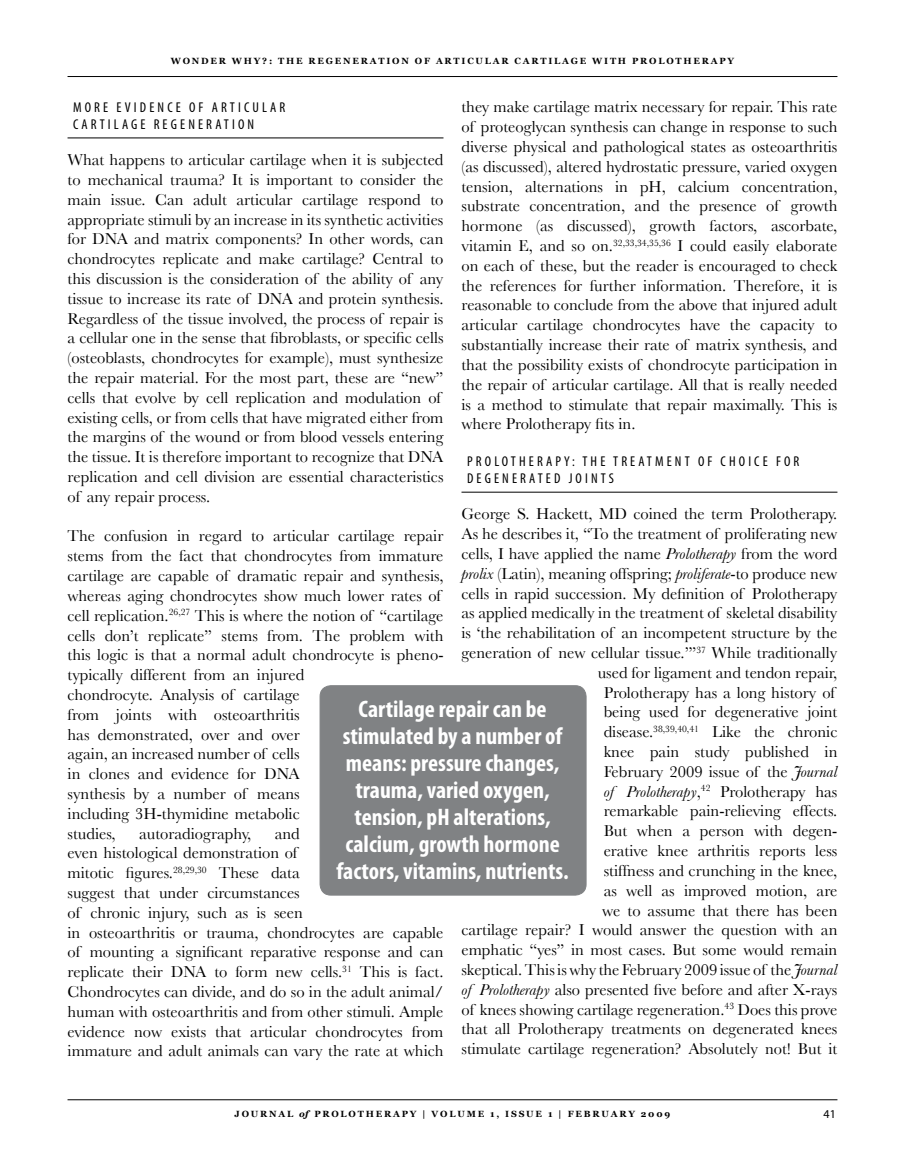
<style>
.page{position:relative;width:905px;height:1175px;background:#fff}
.page>*{position:absolute;margin:0;border:0;box-sizing:border-box;transform-origin:0 0}
.t1{font:700 condensed 24px/27px "Myriad Pro";color:#fff;text-align:center}
.t2{font:16.5px/19.8px "Baskerville";color:#000}
.t3{font:condensed 14.25px/17.1px "Myriad Pro";letter-spacing:.22em;color:#000}
.t4{font:12px "Myriad Pro";color:#000}
.t5{font:700 9px "Georgia";letter-spacing:.2em;color:#000}
.s1{font-style:italic}
</style>
<div class="page">
<hr style="left:68px;top:76px;width:769px;height:1px;background:#000">
<hr style="left:68px;top:1099px;width:769px;height:1px;background:#000">
<hr style="left:68px;top:138px;width:375px;height:1px;background:#000">
<hr style="left:461px;top:492px;width:376px;height:1px;background:#000">
<div style="left:320px;top:685px;width:266px;height:210px;background:#808284;border-radius:11px"></div>
<div style="left:320px;top:685px;width:266px;height:210px;border:1px solid #808284;border-radius:11px"></div>
<p class="t5" style="left:171px;top:56px;width:565px">WONDER WHY?: THE REGENERATION OF ARTICULAR CARTILAGE WITH PROLOTHERAPY</p>
<p class="t2" style="left:461px;top:97px;width:377px;text-align:justify">they make cartilage matrix necessary for repair. This rate of proteoglycan synthesis can change in response to such diverse physical and pathological states as osteoarthritis (as discussed), altered hydrostatic pressure, varied oxygen tension, alternations in pH, calcium concentration, substrate concentration, and the presence of growth hormone (as discussed), growth factors, ascorbate, vitamin E, and so on.<sup>32,33,34,35,36</sup> I could easily elaborate on each of these, but the reader is encouraged to check the references for further information. Therefore, it is reasonable to conclude from the above that injured adult articular cartilage chondrocytes have the capacity to substantially increase their rate of matrix synthesis, and that the possibility exists of chondrocyte participation in the repair of articular cartilage. All that is really needed is a method to stimulate that repair maximally. This is where Prolotherapy fits in.</p>
<p class="t3" style="left:467px;top:453px;width:18px">PROLO</p>
<p class="t3" style="left:511px;top:453px;width:36px">TH ERAPY</p>
<p class="t3" style="left:572px;top:453px;width:166px">: TH E TR EATMENT OF CHOIC</p>
<p class="t3" style="left:762px;top:453px;width:30px">E FOR</p>
<p class="t3" style="left:467px;top:470px;width:148px">DEGENERA TED JOI NTS</p>
<p class="t2" style="left:461px;top:504px;width:377px;text-align:right">George S. Hackett, MD coined the term Prolotherapy.<br>As he describes it, “To the treatment of proliferating new cells, I have applied the name <span class="s1">Prolotherapy</span> from the word <span class="s1">prolix</span> (Latin), meaning offspring; <span class="s1">proliferate</span>-to produce new cells in rapid succession. My definition of Prolotherapy as applied medically in the treatment of skeletal disability is ‘the rehabilitation of an incompetent structure by the generation of new cellular tissue.’”<sup>37</sup> While traditionally used for ligament and tendon repair,<br>Prolotherapy has a long history of<br>being used for degenerative joint<br>disease.<sup>38,39,40,41</sup> Like the chronic<br>knee pain study published in<br>February 2009 issue of the <span class="s1">Journal<br>of Prolotherapy</span>,<sup>42</sup> Prolotherapy has<br>remarkable pain-relieving effects.<br>But when a person with degen-<br>erative knee arthritis reports less<br>stiffness and crunching in the knee,<br>as well as improved motion, are<br>we to assume that there has been<br>cartilage repair? I would answer the question with an emphatic “yes” in most cases. But some would remain skeptical. This is why the February 2009 issue of the <span class="s1">Journal of Prolotherapy</span> also presented five before and after X-rays of knees showing cartilage regeneration.<sup>43</sup> Does this prove that all Prolotherapy treatments on degenerated knees stimulate cartilage regeneration? Absolutely not! But it</p>
<p class="t3" style="left:73px;top:99px;width:198px;text-indent:30px">E EVIDENCE OF ARTIC ULAR<br>CAR TILAG</p>
<p class="t3" style="left:73px;top:99px;width:10px">MOR</p>
<p class="t3" style="left:140px;top:116px;width:115px">E REGENERA TIO N</p>
<p class="t2" style="left:68px;top:150px;width:377px">What happens to articular cartilage when it is subjected to mechanical trauma? It is important to consider the main issue. Can adult articular cartilage respond to appropriate stimuli by an increase in its synthetic activities for DNA and matrix components? In other words, can chondrocytes replicate and make cartilage? Central to this discussion is the consideration of the ability of any tissue to increase its rate of DNA and protein synthesis.<br>Regardless of the tissue involved, the process of repair is a cellular one in the sense that fibroblasts, or specific cells (osteoblasts, chondrocytes for example), must synthesize the repair material. For the most part, these are “new” cells that evolve by cell replication and modulation of existing cells, or from cells that have migrated either from the margins of the wound or from blood vessels entering the tissue. It is therefore important to recognize that DNA replication and cell division are essential characteristics of any repair process.</p>
<p class="t2" style="left:68px;top:526px;width:377px">The confusion in regard to articular cartilage repair stems from the fact that chondrocytes from immature cartilage are capable of dramatic repair and synthesis, whereas aging chondrocytes show much lower rates of cell replication.<sup>26,27</sup> This is where the notion of “cartilage cells don’t replicate” stems from. The problem with this logic is that a normal adult chondrocyte is pheno&shy;typically different from an injured<br>chondrocyte. Analysis of cartilage<br>from joints with osteoarthritis<br>has demonstrated, over and over<br>again, an increased number of cells<br>in clones and evidence for DNA<br>synthesis by a number of means<br>including 3H-thymidine metabolic<br>studies,</p>
<h1 class="t1" style="left:336px;top:695px;width:234px">Cartilage repair can be stimulated by a number of means: pressure changes, trauma, varied oxygen, tension, pH alterations, calcium, growth hormone factors, vitamins, nutrients.</h1>
<p class="t2" style="left:67px;top:823px;width:377px;text-indent:207px">and<br>even histological demonstration of<br>mitotic figures.<sup>28,29,30</sup> These data<br>suggest that under circumstances<br>of chronic injury, such as is seen<br>in osteoarthritis or trauma, chondrocytes are capable of mounting a significant reparative response and can replicate their DNA to form new cells.<sup>31</sup> This is fact.<br>Chondrocytes can divide, and do so in the adult animal/ human with osteoarthritis and from other stimuli. Ample evidence now exists that articular chondrocytes from immature and adult animals can vary the rate at which</p>
<p class="t2" style="left:139px;top:823px;width:114px">autoradiography,</p>
<p class="t5" style="left:235px;top:1109px;width:437px">JOURNAL <span class="s1">of</span> PROLOTHERAPY | VOLUME 1, ISSUE 1 | FEBRUARY 2009</p>
<p class="t4" style="left:823px;top:1106px;width:14px">41</p>
</div>
